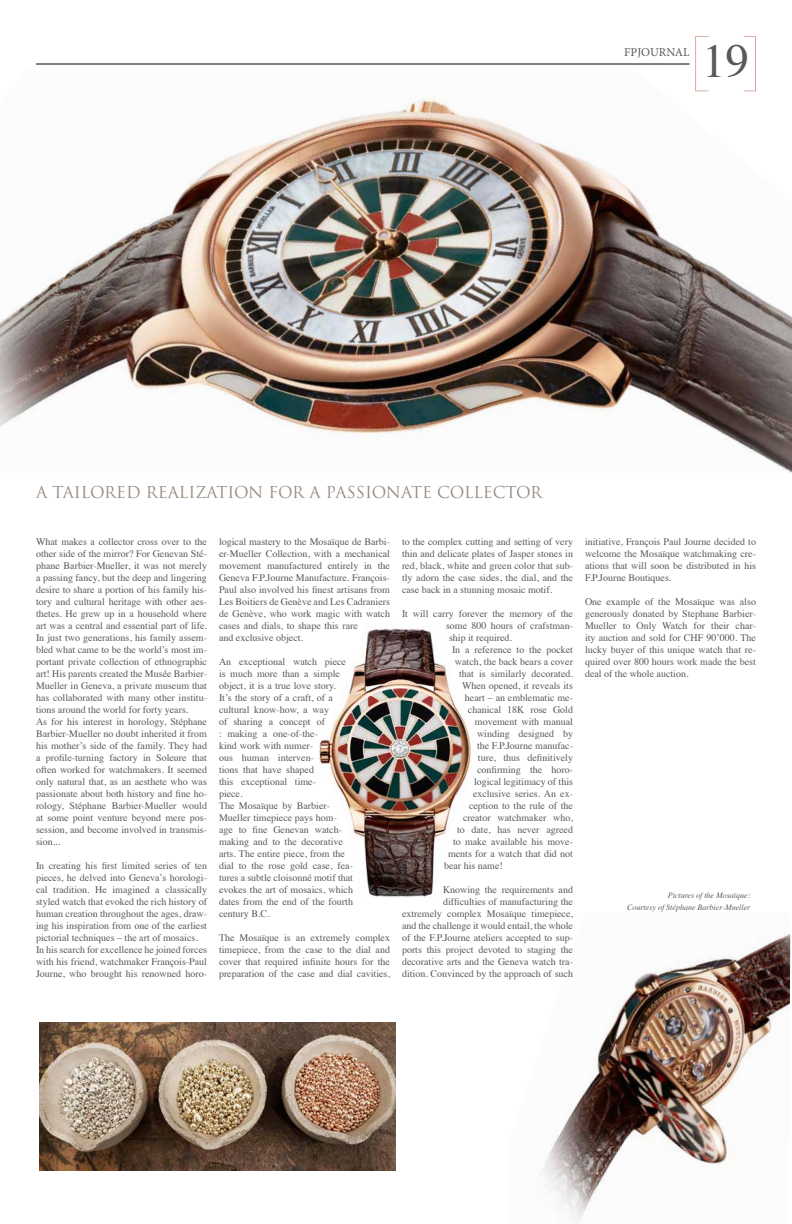
<style>
.page{position:relative;width:792px;height:1224px;background:#fff}
.page>*{position:absolute;margin:0;border:0;box-sizing:border-box;transform-origin:0 0}
.t1{font:47px "Times";color:#58595b}
.t2{font:16px "Trajan Pro";color:#988a7f}
.t3{font:12px "Minion Pro";color:#58595b}
.t4{font:10px/12px "Times";color:#58595b}
.t5{font:italic 8px/12px "Times";color:#58595b;text-align:right}
</style>
<div class="page">
<img style="left:0;top:91px;width:792px;height:382px">
<img style="left:542px;top:932px;width:248px;height:290px">
<hr style="left:36px;top:64px;width:654px;height:1px;background:#000">
<svg style="left:744px;top:36px;width:12px;height:55px"></svg>
<svg style="left:695px;top:36px;width:14px;height:55px"></svg>
<img style="left:40px;top:1022px;width:356px;height:149px">
<img style="left:319px;top:627px;width:153px;height:271px">
<p class="t3" style="left:624px;top:44px;width:67px">FPJOURNAL</p>
<h1 class="t1" style="left:702px;top:17px;width:48px">19</h1>
<h2 class="t2" style="left:36px;top:482px;width:508px">A TAILORED REALIZATION FOR A PASSIONATE COLLECTOR</h2>
<p class="t4" style="left:36px;top:534px;width:173px">What makes a collector cross over to the other side of the mirror? For Genevan Sté&shy;phane Barbier-Mueller, it was not merely a passing fancy, but the deep and lingering desire to share a portion of his family his&shy;tory and cultural heritage with other aes&shy;thetes. He grew up in a household where art was a central and essential part of life.<br>In just two generations, his family assem&shy;bled what came to be the world’s most im&shy;portant private collection of ethnographic art! His parents created the Musée Barbier-Mueller in Geneva, a private museum that has collaborated with many other institu&shy;tions around the world for forty years.<br>As for his interest in horology, Stéphane Barbier-Mueller no doubt inherited it from his mother’s side of the family. They had a profile-turning factory in Soleure that often worked for watchmakers. It seemed only natural that, as an aesthete who was passionate about both history and fine ho&shy;rology, Stéphane Barbier-Mueller would at some point venture beyond mere pos&shy;session, and become involved in transmis&shy;sion...</p>
<p class="t4" style="left:36px;top:858px;width:173px">In creating his first limited series of ten pieces, he delved into Geneva’s horologi&shy;cal tradition. He imagined a classically styled watch that evoked the rich history of human creation throughout the ages, draw&shy;ing his inspiration from one of the earliest pictorial techniques – the art of mosaics.<br>In his search for excellence he joined forces with his friend, watchmaker François-Paul Journe, who brought his renowned horo-</p>
<p class="t4" style="left:219px;top:534px;width:173px">logical mastery to the Mosaïque de Barbi&shy;er-Mueller Collection, with a mechanical movement manufactured entirely in the Geneva F.P.Journe Manufacture. François-Paul also involved his finest artisans from Les Boitiers de Genève and Les Cadraniers de Genève, who work magic with watch cases and dials, to shape this rare<br>and exclusive object.</p>
<p class="t4" style="left:219px;top:654px;width:136px">An exceptional watch piece is much more than a simple object, it is a true love story.<br>It’s the story of a craft, of a cultural know-how, a way<br>of sharing a concept of<br>: making a one-of-the-<br>kind work with numer-<br>ous human interven-<br>tions that have shaped<br>this exceptional time-<br>piece.<br>The Mosaïque by Barbier-<br>Mueller timepiece pays hom&shy;age to fine Genevan watch&shy;making and to the decorative arts. The entire piece, from the dial to the rose gold case, fea&shy;tures a subtle cloisonné motif that evokes the art of mosaics, which dates from the end of the fourth century B.C.</p>
<p class="t4" style="left:219px;top:930px;width:173px;text-align:justify">The Mosaïque is an extremely complex timepiece, from the case to the dial and cover that required infinite hours for the preparation of the case and dial cavities,</p>
<p class="t4" style="left:402px;top:534px;width:173px;text-align:justify">to the complex cutting and setting of very thin and delicate plates of Jasper stones in red, black, white and green color that sub&shy;tly adorn the case sides, the dial, and the case back in a stunning mosaic motif.</p>
<p class="t4" style="left:402px;top:606px;width:173px">It will carry forever the memory of the</p>
<p class="t4" style="left:446px;top:618px;width:128px">some 800 hours of crafstman-</p>
<p class="t4" style="left:449px;top:630px;width:65px">ship it required.</p>
<p class="t4" style="left:452px;top:642px;width:123px">In a reference to the pocket</p>
<p class="t4" style="left:455px;top:654px;width:120px">watch, the back bears a cover</p>
<p class="t4" style="left:459px;top:666px;width:116px">that is similarly decorated.</p>
<p class="t4" style="left:462px;top:678px;width:113px">When opened, it reveals its</p>
<p class="t4" style="left:465px;top:690px;width:110px">heart – an emblematic me-</p>
<p class="t4" style="left:468px;top:702px;width:107px">chanical 18K rose Gold</p>
<p class="t4" style="left:475px;top:714px;width:100px">movement with manual</p>
<p class="t4" style="left:477px;top:726px;width:98px">winding designed by</p>
<p class="t4" style="left:477px;top:738px;width:97px">the F.P.Journe manufac-</p>
<p class="t4" style="left:478px;top:750px;width:97px">ture, thus definitively</p>
<p class="t4" style="left:477px;top:762px;width:97px">confirming the horo-</p>
<p class="t4" style="left:474px;top:774px;width:101px">logical legitimacy of this</p>
<p class="t4" style="left:473px;top:786px;width:102px">exclusive series. An ex-</p>
<p class="t4" style="left:469px;top:798px;width:106px">ception to the rule of the</p>
<p class="t4" style="left:463px;top:810px;width:111px">creator watchmaker who,</p>
<p class="t4" style="left:457px;top:822px;width:118px">to date, has never agreed</p>
<p class="t4" style="left:453px;top:834px;width:122px">to make available his move-</p>
<p class="t4" style="left:448px;top:846px;width:127px">ments for a watch that did not</p>
<p class="t4" style="left:444px;top:858px;width:60px">bear his name!</p>
<p class="t4" style="left:402px;top:882px;width:173px;text-align:right">Knowing the requirements and difficulties of manufacturing the extremely complex Mosaïque timepiece, and the challenge it would entail, the whole of the F.P.Journe ateliers accepted to sup&shy;ports this project devoted to staging the decorative arts and the Geneva watch tra&shy;dition. Convinced by the approach of such</p>
<p class="t4" style="left:585px;top:534px;width:173px;text-align:justify">initiative, François Paul Journe decided to welcome the Mosaïque watchmaking cre&shy;ations that will soon be distributed in his F.P.Journe Boutiques.</p>
<p class="t4" style="left:585px;top:594px;width:173px;text-align:justify">One example of the Mosaïque was also generously donated by Stephane Barbier-Mueller to Only Watch for their char&shy;ity auction and sold for CHF 90’000. The lucky buyer of this unique watch that re&shy;quired over 800 hours work made the best deal of the whole auction.</p>
<p class="t5" style="left:627px;top:889px;width:125px">Pictures of the Mosaïque:<br>Courtesy of Stéphane Barbier-Mueller</p>
</div>
